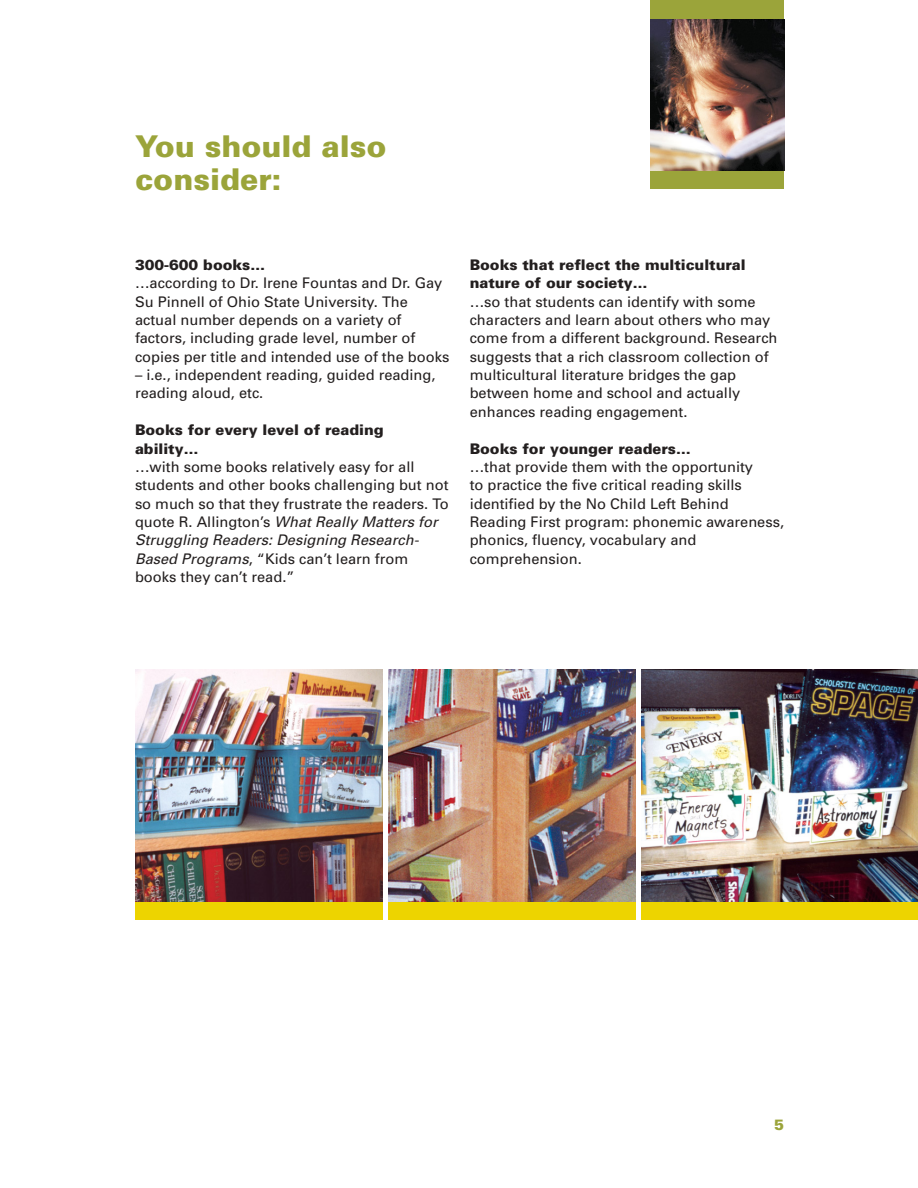
<style>
.page{position:relative;width:918px;height:1188px;background:#fff}
.page>*{position:absolute;margin:0;border:0;box-sizing:border-box;transform-origin:0 0}
.t1{font:900 30px/33.8px "Univers";color:#9ba43a}
.t2{font:900 15px "Univers";color:#9ba43a}
.t3{font:14.7px/18.3px "Univers";color:#231f1f}
.t4{font:900 14.7px/18.3px "Univers";color:#231f1f}
.s1{font-style:italic}
</style>
<div class="page">
<div style="left:651px;top:0;width:133px;height:189px;background:#9ba43a"></div>
<img style="left:651px;top:19px;width:133px;height:151px">
<div style="left:641px;top:864px;width:277px;height:56px;background:#edd400"></div>
<div style="left:389px;top:861px;width:247px;height:59px;background:#edd400"></div>
<div style="left:135px;top:861px;width:247px;height:59px;background:#edd400"></div>
<img style="left:135px;top:669px;width:247px;height:233px">
<img style="left:389px;top:669px;width:247px;height:233px">
<img style="left:641px;top:669px;width:277px;height:233px">
<h1 class="t1" style="left:135px;top:132px;width:253px">You should also consider:</h1>
<p class="t4" style="left:135px;top:257px;width:132px">300-600 books…</p>
<p class="t3" style="left:135px;top:275px;width:316px">…according to Dr. Irene Fountas and Dr. Gay Su Pinnell of Ohio State University. The actual number depends on a variety of factors, including grade level, number of copies per title and intended use of the books</p>
<p class="t3" style="left:135px;top:367px;width:302px">– i.e., independent reading, guided reading, reading aloud, etc.</p>
<p class="t4" style="left:135px;top:422px;width:250px">Books for every level of reading ability…</p>
<p class="t3" style="left:135px;top:459px;width:315px">…with some books relatively easy for all students and other books challenging but not so much so that they frustrate the readers. To quote R. Allington’s <span class="s1">What Really Matters for Struggling Readers: Designing Research-Based Programs</span>, “Kids can’t learn from books they can’t read.”</p>
<p class="t4" style="left:470px;top:257px;width:278px">Books that reflect the multicultural nature of our society…</p>
<p class="t3" style="left:470px;top:293px;width:309px">…so that students can identify with some characters and learn about others who may come from a different background. Research suggests that a rich classroom collection of multicultural literature bridges the gap between home and school and actually enhances reading engagement.</p>
<p class="t4" style="left:470px;top:440px;width:222px">Books for younger readers…</p>
<p class="t3" style="left:470px;top:459px;width:316px">…that provide them with the opportunity<br>to practice the five critical reading skills identified by the No Child Left Behind Reading First program: phonemic awareness, phonics, fluency, vocabulary and comprehension.</p>
<p class="t2" style="left:774px;top:1120px;width:12px">5</p>
</div>
